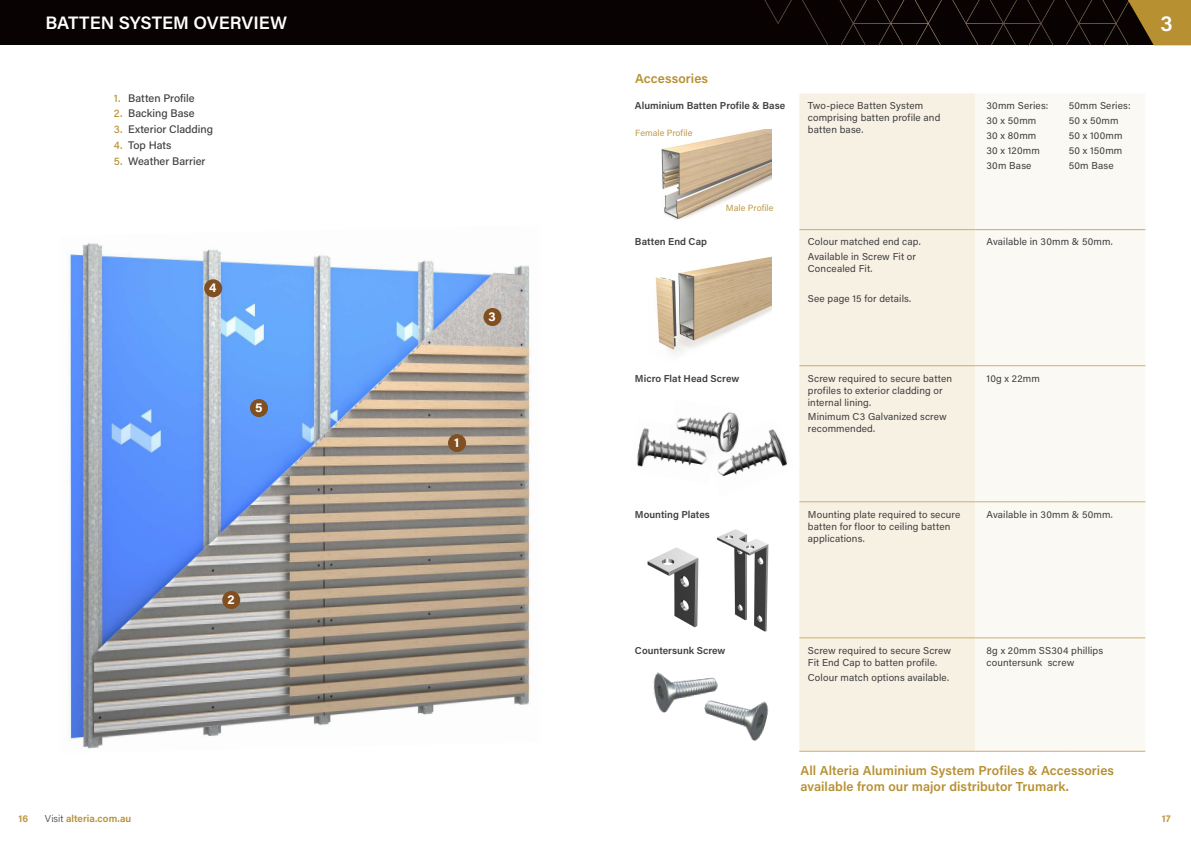
<style>
.page{position:relative;width:1191px;height:842px;background:#fff}
.page>*{position:absolute;margin:0;border:0;box-sizing:border-box;transform-origin:0 0}
.Main_Page_Heading__B{font:600 22px "Acumin Pro";color:#fff}
.Main_Page_Heading__B-2{font:600 18px "Acumin Pro";color:#fff}
.Section_Para_Headers{font:600 13px/16px "Acumin Pro";letter-spacing:.005em;color:#b79032}
.Image_Numbers_White{font:700 13px "Acumin Pro";color:#fff}
.t1{font:500 11px "Acumin Pro";color:#3e3e3f}
.Large_Table_Body{font:10px/12px "Acumin Pro";letter-spacing:.01em;color:#3e3e3f}
.Large_Table_Sub_Head{font:600 10px "Acumin Pro";letter-spacing:.005em;color:#3e3e3f}
.t2{font:600 10px "Acumin Pro";letter-spacing:.005em;color:#b79032}
.t3{font:700 10px "Acumin Pro";color:#c09947}
.t4{font:9px "Acumin Pro";letter-spacing:.005em;color:#c09947}
.s1{color:#b79032}
.s2{font-weight:300;color:#3e3e3f}
</style>
<div class="page">
<div style="left:0;top:0;width:1191px;height:45px;background:#080302"></div>
<img style="left:764px;top:0;width:359px;height:45px">
<svg style="left:1123px;top:0;width:68px;height:45px"></svg>
<img style="left:661px;top:129px;width:111px;height:91px">
<img style="left:655px;top:256px;width:117px;height:99px">
<img style="left:653px;top:672px;width:65px;height:41px">
<img style="left:717px;top:529px;width:52px;height:103px">
<img style="left:647px;top:547px;width:52px;height:81px">
<img style="left:637px;top:428px;width:64px;height:39px">
<img style="left:701px;top:429px;width:87px;height:48px">
<img style="left:667px;top:412px;width:77px;height:46px">
<img style="left:69px;top:243px;width:461px;height:506px">
<div style="left:448px;top:434px;width:18px;height:18px;background:#814f20;border-radius:50%"></div>
<div style="left:222px;top:591px;width:18px;height:18px;background:#814f20;border-radius:50%"></div>
<div style="left:483px;top:308px;width:18px;height:18px;background:#814f20;border-radius:50%"></div>
<div style="left:204px;top:279px;width:18px;height:18px;background:#814f20;border-radius:50%"></div>
<div style="left:250px;top:399px;width:18px;height:18px;background:#814f20;border-radius:50%"></div>
<div style="left:799px;top:94px;width:176px;height:657px;background:#f7f1e4"></div>
<div style="left:975px;top:94px;width:170px;height:657px;background:#fbf9f4"></div>
<hr style="left:799px;top:229px;width:176px;height:1px;background:#cdac69">
<hr style="left:975px;top:229px;width:93px;height:1px;background:#cdac69">
<hr style="left:1068px;top:229px;width:77px;height:1px;background:#cdac69">
<hr style="left:799px;top:365px;width:176px;height:1px;background:#cdac69">
<hr style="left:975px;top:365px;width:93px;height:1px;background:#cdac69">
<hr style="left:1068px;top:365px;width:77px;height:1px;background:#cdac69">
<hr style="left:799px;top:501px;width:176px;height:1px;background:#cdac69">
<hr style="left:975px;top:501px;width:93px;height:1px;background:#cdac69">
<hr style="left:1068px;top:501px;width:77px;height:1px;background:#cdac69">
<hr style="left:799px;top:638px;width:176px;height:1px;background:#cdac69">
<hr style="left:799px;top:751px;width:176px;height:1px;background:#cdac69">
<hr style="left:975px;top:638px;width:93px;height:1px;background:#cdac69">
<hr style="left:1068px;top:638px;width:77px;height:1px;background:#cdac69">
<hr style="left:975px;top:751px;width:93px;height:1px;background:#cdac69">
<hr style="left:1068px;top:751px;width:77px;height:1px;background:#cdac69">
<img style="left:696px;top:687px;width:73px;height:54px">
<p class="Main_Page_Heading__B-2" style="left:45px;top:11px;width:243px">BATTEN SYSTEM OVERVIEW</p>
<p class="Main_Page_Heading__B" style="left:1160px;top:8px;width:14px">3</p>
<p class="t1" style="left:114px;top:90px;width:82px"><span class="s1">1.</span> Batten Profile</p>
<p class="t1" style="left:114px;top:106px;width:82px"><span class="s1">2.</span> Backing Base</p>
<p class="t1" style="left:114px;top:122px;width:101px"><span class="s1">3.</span> Exterior Cladding</p>
<p class="t1" style="left:114px;top:138px;width:59px"><span class="s1">4.</span> Top Hats</p>
<p class="t1" style="left:114px;top:153px;width:93px"><span class="s1">5.</span> Weather Barrier</p>
<p class="Image_Numbers_White" style="left:209px;top:279px;width:9px">4</p>
<p class="Image_Numbers_White" style="left:255px;top:398px;width:9px">5</p>
<p class="Image_Numbers_White" style="left:227px;top:590px;width:9px">2</p>
<p class="Image_Numbers_White" style="left:488px;top:307px;width:9px">3</p>
<p class="Image_Numbers_White" style="left:454px;top:433px;width:7px">1</p>
<p class="Section_Para_Headers" style="left:635px;top:70px;width:74px">Accessories</p>
<p class="Large_Table_Sub_Head" style="left:635px;top:99px;width:152px">Aluminium Batten Profile &amp; Base</p>
<p class="Large_Table_Body" style="left:808px;top:99px;width:134px">Two-piece Batten System comprising batten profile and batten base.</p>
<p class="Large_Table_Body" style="left:986px;top:99px;width:63px">30mm Series:</p>
<p class="Large_Table_Body" style="left:986px;top:114px;width:51px">30 x 50mm</p>
<p class="Large_Table_Body" style="left:986px;top:129px;width:51px">30 x 80mm</p>
<p class="Large_Table_Body" style="left:986px;top:144px;width:55px">30 x 120mm</p>
<p class="Large_Table_Body" style="left:986px;top:159px;width:46px">30m Base</p>
<p class="t4" style="left:635px;top:126px;width:59px">Female Profile</p>
<p class="t4" style="left:726px;top:202px;width:49px">Male Profile</p>
<p class="Large_Table_Body" style="left:1068px;top:99px;width:63px">50mm Series:</p>
<p class="Large_Table_Body" style="left:1068px;top:114px;width:51px">50 x 50mm</p>
<p class="Large_Table_Body" style="left:1068px;top:129px;width:55px">50 x 100mm</p>
<p class="Large_Table_Body" style="left:1068px;top:144px;width:55px">50 x 150mm</p>
<p class="Large_Table_Body" style="left:1068px;top:159px;width:46px">50m Base</p>
<p class="Large_Table_Sub_Head" style="left:635px;top:235px;width:74px">Batten End Cap</p>
<p class="Large_Table_Body" style="left:808px;top:236px;width:114px">Colour matched end cap.</p>
<p class="Large_Table_Body" style="left:808px;top:250px;width:110px">Available in Screw Fit or<br>Concealed Fit.</p>
<p class="Large_Table_Body" style="left:808px;top:292px;width:105px">See page 15 for details.</p>
<p class="Large_Table_Sub_Head" style="left:635px;top:371px;width:106px">Micro Flat Head Screw</p>
<p class="Large_Table_Body" style="left:808px;top:372px;width:146px">Screw required to secure batten profiles to exterior cladding or internal lining.</p>
<p class="Large_Table_Body" style="left:808px;top:410px;width:140px">Minimum C3 Galvanized screw recommended.</p>
<p class="Large_Table_Body" style="left:986px;top:236px;width:128px">Available in 30mm &amp; 50mm.</p>
<p class="Large_Table_Body" style="left:986px;top:372px;width:55px">10g x 22mm</p>
<p class="Large_Table_Sub_Head" style="left:635px;top:507px;width:76px">Mounting Plates</p>
<p class="Large_Table_Body" style="left:808px;top:508px;width:154px">Mounting plate required to secure batten for floor to ceiling batten applications.</p>
<p class="Large_Table_Body" style="left:986px;top:508px;width:128px">Available in 30mm &amp; 50mm.</p>
<p class="Large_Table_Sub_Head" style="left:635px;top:643px;width:92px">Countersunk Screw</p>
<p class="Large_Table_Body" style="left:808px;top:644px;width:145px">Screw required to secure Screw<br>Fit End Cap to batten profile.</p>
<p class="Large_Table_Body" style="left:808px;top:671px;width:143px">Colour match options available.</p>
<p class="Large_Table_Body" style="left:986px;top:644px;width:118px">8g x 20mm SS304 phillips countersunk screw</p>
<p class="Section_Para_Headers" style="left:800px;top:762px;width:315px">All Alteria Aluminium System Profiles &amp; Accessories available from our major distributor Trumark.</p>
<p class="t3" style="left:18px;top:812px;width:11px">16</p>
<p class="t2" style="left:45px;top:812px;width:88px"><span class="s2">Visit</span> alteria.com.au</p>
<p class="t3" style="left:1161px;top:812px;width:10px">17</p>
</div>
